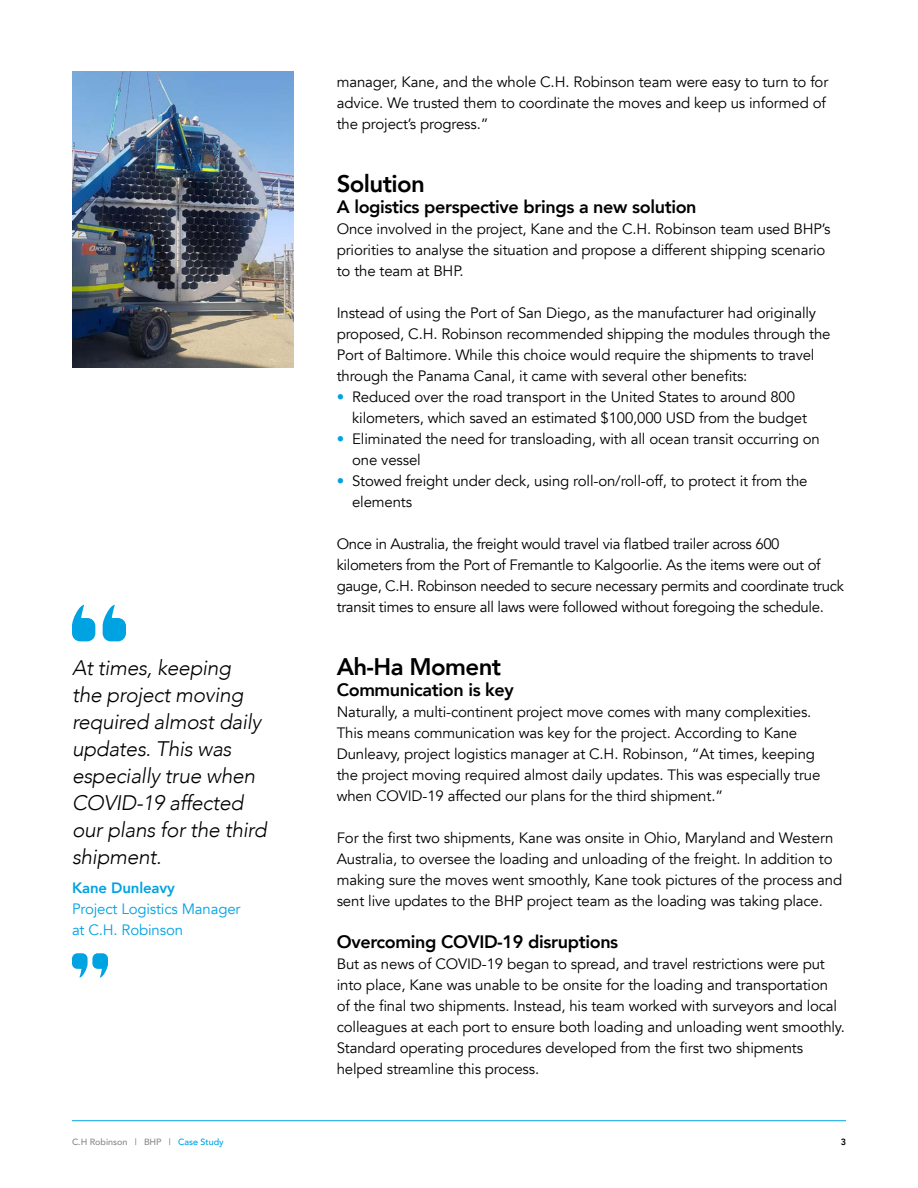
<style>
.page{position:relative;width:918px;height:1188px;background:#fff}
.page>*{position:absolute;margin:0;border:0;box-sizing:border-box;transform-origin:0 0}
.t1{font:800 24px "Avenir";letter-spacing:-.025em;color:#000}
.t2{font:italic 300 21px/27px "Avenir";letter-spacing:-.015em;color:#000}
.t3{font:800 18px "Avenir";letter-spacing:-.02em;color:#000}
.t4{font:15px/21px "Avenir";letter-spacing:-.01em;color:#000}
.t5{font:15px/21px "Avenir";letter-spacing:-.01em;color:#00a3e2}
.t6{font:800 15px "Avenir";letter-spacing:-.01em;color:#00a3e2}
.t7{font:500 9px "Avenir";letter-spacing:-.005em;color:#86888c}
.t8{font:800 9px "Avenir";color:#000}
.s1{color:#00a3e2}
</style>
<div class="page">
<hr style="left:72px;top:1120px;width:774px;height:1px;background:#00a3e2">
<svg style="left:72px;top:605px;width:23px;height:36px"></svg>
<svg style="left:103px;top:605px;width:23px;height:36px"></svg>
<svg style="left:72px;top:953px;width:36px;height:25px"></svg>
<img style="left:72px;top:72px;width:222px;height:295px">
<p class="t4" style="left:337px;top:72px;width:493px">manager, Kane, and the whole C.H. Robinson team were easy to turn to for advice. We trusted them to coordinate the moves and keep us informed of the project’s progress.”</p>
<h2 class="t2" style="left:72px;top:655px;width:196px">At times, keeping<br>the project moving required almost daily updates. This was especially true when<br>COVID-19 affected our plans for the third shipment.</h2>
<p class="t6" style="left:72px;top:876px;width:104px">Kane Dunleavy</p>
<p class="t5" style="left:72px;top:898px;width:170px">Project Logistics Manager at C.H. Robinson</p>
<h1 class="t1" style="left:337px;top:165px;width:90px">Solution</h1>
<p class="t3" style="left:337px;top:193px;width:361px">A logistics perspective brings a new solution</p>
<p class="t4" style="left:337px;top:219px;width:495px">Once involved in the project, Kane and the C.H. Robinson team used BHP’s priorities to analyse the situation and propose a different shipping scenario to the team at BHP.</p>
<p class="t4" style="left:337px;top:303px;width:495px">Instead of using the Port of San Diego, as the manufacturer had originally proposed, C.H. Robinson recommended shipping the modules through the Port of Baltimore. While this choice would require the shipments to travel through the Panama Canal, it came with several other benefits:</p>
<p class="t4" style="left:352px;top:387px;width:456px;text-indent:-15px"><span class="s1">•</span> Reduced over the road transport in the United States to around 800 kilometers, which saved an estimated $100,000 USD from the budget</p>
<p class="t4" style="left:352px;top:429px;width:469px;text-indent:-15px"><span class="s1">•</span> Eliminated the need for transloading, with all ocean transit occurring on one vessel</p>
<p class="t4" style="left:352px;top:471px;width:457px;text-indent:-15px"><span class="s1">•</span> Stowed freight under deck, using roll-on/roll-off, to protect it from the elements</p>
<p class="t4" style="left:337px;top:534px;width:509px">Once in Australia, the freight would travel via flatbed trailer across 600 kilometers from the Port of Fremantle to Kalgoorlie. As the items were out of gauge, C.H. Robinson needed to secure necessary permits and coordinate truck transit times to ensure all laws were followed without foregoing the schedule.</p>
<h1 class="t1" style="left:337px;top:648px;width:166px">Ah-Ha Moment</h1>
<p class="t3" style="left:337px;top:676px;width:179px">Communication is key</p>
<p class="t4" style="left:337px;top:702px;width:485px">Naturally, a multi-continent project move comes with many complexities.<br>This means communication was key for the project. According to Kane Dunleavy, project logistics manager at C.H. Robinson, “At times, keeping the project moving required almost daily updates. This was especially true when COVID-19 affected our plans for the third shipment.”</p>
<p class="t4" style="left:337px;top:828px;width:507px">For the first two shipments, Kane was onsite in Ohio, Maryland and Western Australia, to oversee the loading and unloading of the freight. In addition to making sure the moves went smoothly, Kane took pictures of the process and sent live updates to the BHP project team as the loading was taking place.</p>
<p class="t3" style="left:337px;top:928px;width:283px">Overcoming COVID-19 disruptions</p>
<p class="t4" style="left:337px;top:954px;width:510px">But as news of COVID-19 began to spread, and travel restrictions were put into place, Kane was unable to be onsite for the loading and transportation of the final two shipments. Instead, his team worked with surveyors and local colleagues at each port to ensure both loading and unloading went smoothly.<br>Standard operating procedures developed from the first two shipments helped streamline this process.</p>
<p class="t7" style="left:72px;top:1134px;width:153px">C.H Robinson | BHP | <span class="s1">Case Study</span></p>
<p class="t8" style="left:841px;top:1134px;width:7px">3</p>
</div>
